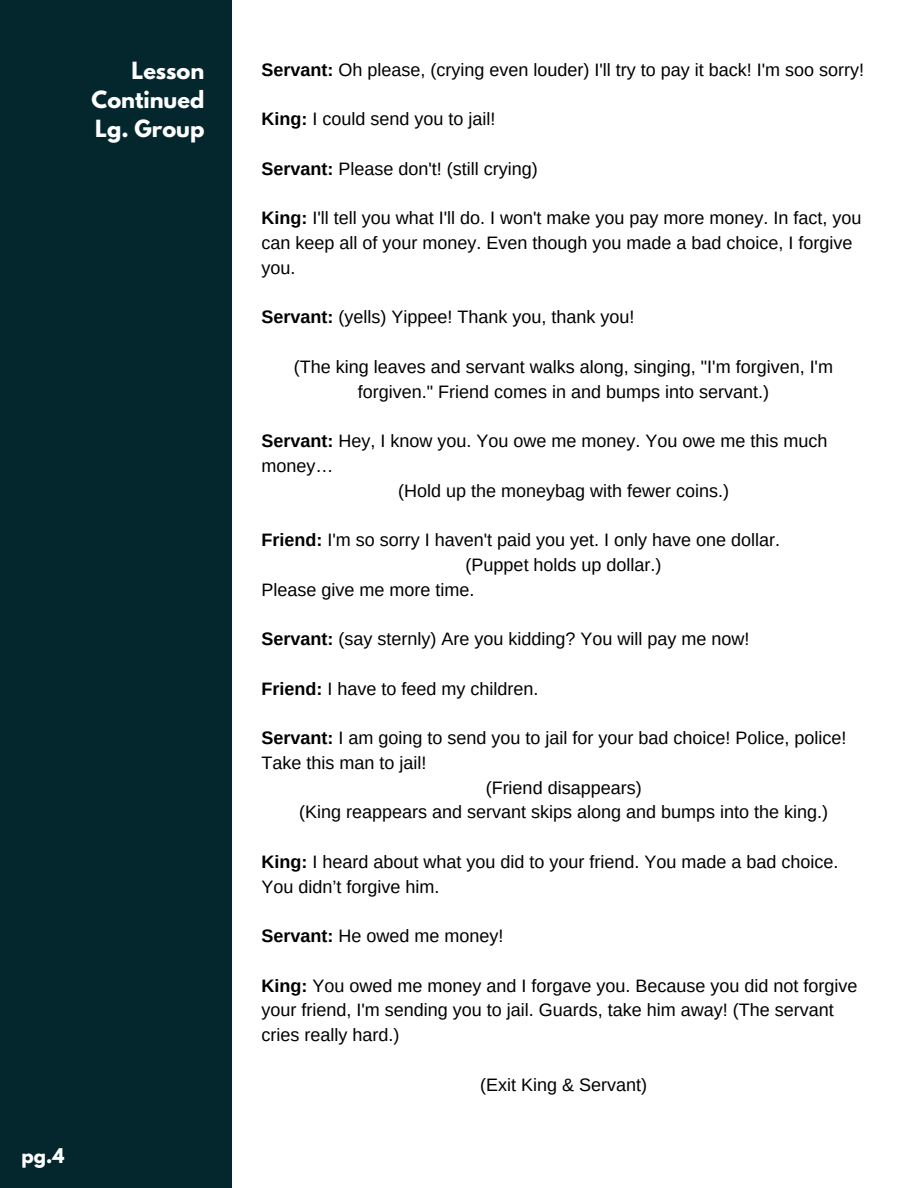
<style>
.page{position:relative;width:918px;height:1188px;background:#fff}
.page>*{position:absolute;margin:0;border:0;box-sizing:border-box;transform-origin:0 0}
.t1{font:700 21px "League Spartan";color:#fff}
.t2{font:18px/24.8px "Arimo";color:#000}
.t3{font:18px/24.8px "Arimo";color:#000}
.t4{font:700 18px "League Spartan";color:#fff}
.s1{font-weight:700}
</style>
<div class="page">
<div style="left:0;top:0;width:231px;height:1188px;background:#03272d"></div>
<p class="t1" style="left:131px;top:60px;width:74px">Lesson</p>
<p class="t1" style="left:92px;top:89px;width:114px">Continued</p>
<p class="t1" style="left:95px;top:119px;width:111px">Lg. Group</p>
<p class="t4" style="left:22px;top:1146px;width:44px">pg.4</p>
<p class="t3" style="left:262px;top:57px;width:604px"><span class="s1">Servant:</span> Oh please, (crying even louder) I'll try to pay it back! I'm soo sorry!</p>
<p class="t3" style="left:262px;top:107px;width:235px"><span class="s1">King:</span> I could send you to jail!</p>
<p class="t3" style="left:262px;top:156px;width:278px"><span class="s1">Servant:</span> Please don't! (still crying)</p>
<p class="t3" style="left:262px;top:206px;width:601px"><span class="s1">King:</span> I'll tell you what I'll do. I won't make you pay more money. In fact, you can keep all of your money. Even though you made a bad choice, I forgive you.</p>
<p class="t3" style="left:262px;top:305px;width:374px"><span class="s1">Servant:</span> (yells) Yippee! Thank you, thank you!</p>
<p class="t2" style="left:294px;top:354px;width:541px;text-align:center">(The king leaves and servant walks along, singing, "I'm forgiven, I'm forgiven." Friend comes in and bumps into servant.)</p>
<p class="t2" style="left:262px;top:428px;width:567px"><span class="s1">Servant:</span> Hey, I know you. You owe me money. You owe me this much money…</p>
<p class="t2" style="left:398px;top:478px;width:332px">(Hold up the moneybag with fewer coins.)</p>
<p class="t2" style="left:262px;top:527px;width:520px"><span class="s1">Friend:</span> I'm so sorry I haven't paid you yet. I only have one dollar.</p>
<p class="t2" style="left:466px;top:552px;width:197px">(Puppet holds up dollar.)</p>
<p class="t2" style="left:262px;top:577px;width:214px">Please give me more time.</p>
<p class="t2" style="left:262px;top:626px;width:489px"><span class="s1">Servant:</span> (say sternly) Are you kidding? You will pay me now!</p>
<p class="t2" style="left:262px;top:676px;width:278px"><span class="s1">Friend:</span> I have to feed my children.</p>
<p class="t2" style="left:262px;top:725px;width:586px"><span class="s1">Servant:</span> I am going to send you to jail for your bad choice! Police, police!<br>Take this man to jail!</p>
<p class="t2" style="left:486px;top:775px;width:158px">(Friend disappears)</p>
<p class="t2" style="left:299px;top:800px;width:530px">(King reappears and servant skips along and bumps into the king.)</p>
<p class="t2" style="left:262px;top:849px;width:578px"><span class="s1">King:</span> I heard about what you did to your friend. You made a bad choice.<br>You didn’t forgive him.</p>
<p class="t2" style="left:262px;top:923px;width:244px"><span class="s1">Servant:</span> He owed me money!</p>
<p class="t2" style="left:262px;top:973px;width:597px"><span class="s1">King:</span> You owed me money and I forgave you. Because you did not forgive your friend, I'm sending you to jail. Guards, take him away! (The servant cries really hard.)</p>
<p class="t2" style="left:480px;top:1072px;width:168px">(Exit King &amp; Servant)</p>
</div>
